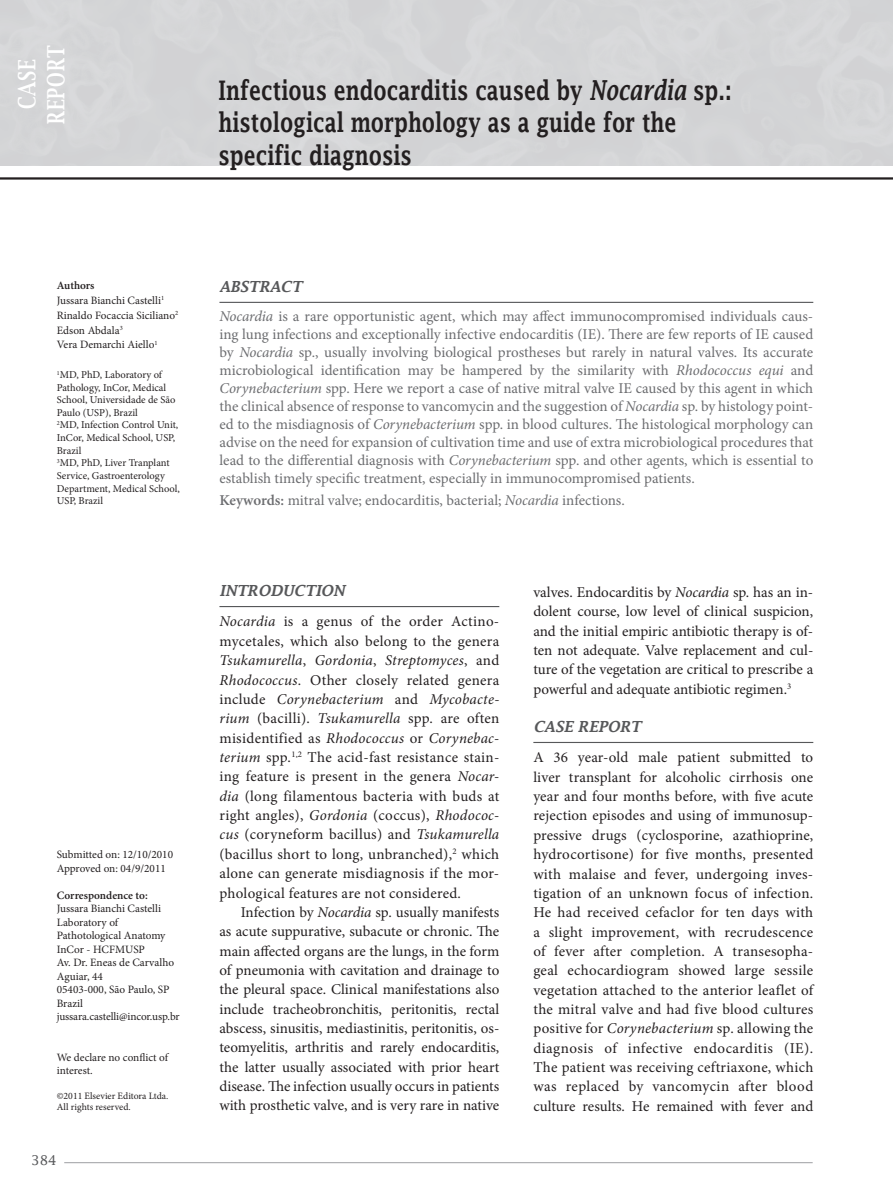
<style>
.page{position:relative;width:893px;height:1192px;background:#fff}
.page>*{position:absolute;margin:0;border:0;box-sizing:border-box;transform-origin:0 0}
.t1{font:600 27px/32.4px "Lucida Fax";color:#231f20;scale:.75 1}
.t2{font:600 24px/28.8px "Lucida Bright";color:#fff;text-align:center;scale:.75 1}
.t3{font:15px/19.4px "Minion Pro";letter-spacing:.01em;color:#231f20;text-align:justify}
.t4{font:15px/18px "Minion Pro";letter-spacing:-.01em;color:#6c6d70;text-align:justify}
.t5{font:italic 600 15px "Lucida Fax";color:#57585a}
.t6{font:13.5px "Lucida Fax";color:#57585a}
.t7{font:11.25px/13.5px "Minion Pro";color:#231f20}
.t8{font:600 11.25px "Minion Pro";color:#231f20}
.t9{font:10.5px/12.6px "Minion Pro";color:#231f20}
.t10{font:9.75px/11.7px "Minion Pro";color:#231f20}
.s1{font-style:italic}
.s2{font-weight:600}
</style>
<div class="page">
<hr style="left:0;top:177px;width:893px;height:3px;background:#231f20">
<hr style="left:64px;top:1162px;width:749px;height:1px;background:#a8a9ad">
<hr style="left:219px;top:302px;width:594px;height:1px;background:#57585a">
<hr style="left:219px;top:606px;width:280px;height:1px;background:#57585a">
<hr style="left:533px;top:742px;width:280px;height:1px;background:#57585a">
<h2 class="t2" style="left:13px;top:124px;width:106px;rotate:-90deg">Case<br>Report</h2>
<h1 class="t1" style="left:219px;top:74px;width:686px">Infectious endocarditis caused by <span class="s1">Nocardia</span> sp.: histological morphology as a guide for the specific diagnosis</h1>
<p class="t7" style="left:57px;top:278px;width:123px;line-height:14.9px"><span class="s2">Authors<br></span>Jussara Bianchi Castelli<sup>1<br></sup>Rinaldo Focaccia Siciliano<sup>2<br></sup>Edson Abdala<sup>3<br></sup>Vera Demarchi Aiello<sup>1</sup></p>
<p class="t9" style="left:57px;top:368px;width:125px"><sup>1</sup>MD, PhD, Laboratory of<br>Pathology, InCor, Medical<br>School, Universidade de São<br>Paulo (USP), Brazil<br><sup>2</sup>MD, Infection Control Unit,<br>InCor, Medical School, USP,<br>Brazil<br><sup>3</sup>MD, PhD, Liver Tranplant<br>Service, Gastroenterology<br>Department, Medical School,<br>USP, Brazil</p>
<p class="t7" style="left:57px;top:848px;width:118px">Submitted on: 12/10/2010<br>Approved on: 04/9/2011</p>
<p class="t8" style="left:57px;top:887px;width:92px">Correspondence to:</p>
<p class="t7" style="left:57px;top:902px;width:124px">Jussara Bianchi Castelli<br>Laboratory of<br>Pathotological Anatomy<br>InCor - HCFMUSP<br>Av. Dr. Eneas de Carvalho<br>Aguiar, 44<br>05403-000, São Paulo, SP<br>Brazil jussara.castelli@incor.usp.br</p>
<p class="t7" style="left:57px;top:1050px;width:114px">We declare no conflict of interest.</p>
<p class="t10" style="left:57px;top:1089px;width:113px">©2011 Elsevier Editora Ltda.<br>All rights reserved.</p>
<p class="t6" style="left:31px;top:1152px;width:27px">384</p>
<p class="t5" style="left:219px;top:278px;width:84px">ABSTRACT</p>
<p class="t4" style="left:219px;top:307px;width:595px"><span class="s1">Nocardia</span> is a rare opportunistic agent, which may affect immunocompromised individuals caus&shy;ing lung infections and exceptionally infective endocarditis (IE). There are few reports of IE caused by <span class="s1">Nocardia</span> sp., usually involving biological prostheses but rarely in natural valves. Its accurate microbiological identification may be hampered by the similarity with <span class="s1">Rhodococcus equi</span> and <span class="s1">Corynebacterium</span> spp. Here we report a case of native mitral valve IE caused by this agent in which the clinical absence of response to vancomycin and the suggestion of <span class="s1">Nocardia</span> sp. by histology point&shy;ed to the misdiagnosis of <span class="s1">Corynebacterium</span> spp. in blood cultures. The histological morphology can advise on the need for expansion of cultivation time and use of extra microbiological procedures that lead to the differential diagnosis with <span class="s1">Corynebacterium</span> spp. and other agents, which is essential to establish timely specific treatment, especially in immunocompromised patients.</p>
<p class="t4" style="left:219px;top:491px;width:407px"><span class="s2">Keywords:</span> mitral valve; endocarditis, bacterial; <span class="s1">Nocardia</span> infections.</p>
<p class="t5" style="left:219px;top:582px;width:127px">INTRODUCTION</p>
<p class="t3" style="left:219px;top:612px;width:281px"><span class="s1">Nocardia</span> is a genus of the order Actino&shy;mycetales, which also belong to the genera <span class="s1">Tsukamurella</span>, <span class="s1">Gordonia</span>, <span class="s1">Streptomyces</span>, and <span class="s1">Rhodococcus</span>. Other closely related genera include <span class="s1">Corynebacterium</span> and <span class="s1">Mycobacte&shy;rium</span> (bacilli). <span class="s1">Tsukamurella</span> spp. are often misidentified as <span class="s1">Rhodococcus</span> or <span class="s1">Corynebac&shy;terium</span> spp.<sup>1,2</sup> The acid-fast resistance stain&shy;ing feature is present in the genera <span class="s1">Nocar&shy;dia</span> (long filamentous bacteria with buds at right angles), <span class="s1">Gordonia</span> (coccus), <span class="s1">Rhodococ&shy;cus</span> (coryneform bacillus) and <span class="s1">Tsukamurella </span>(bacillus short to long, unbranched),<sup>2</sup> which alone can generate misdiagnosis if the mor&shy;phological features are not considered.</p>
<p class="t3" style="left:219px;top:902px;width:281px;text-indent:21px">Infection by <span class="s1">Nocardia</span> sp. usually manifests as acute suppurative, subacute or chronic. The main affected organs are the lungs, in the form of pneumonia with cavitation and drainage to the pleural space. Clinical manifestations also include tracheobronchitis, peritonitis, rectal abscess, sinusitis, mediastinitis, peritonitis, os&shy;teomyelitis, arthritis and rarely endocarditis, the latter usually associated with prior heart disease. The infection usually occurs in patients with prosthetic valve, and is very rare in native</p>
<p class="t3" style="left:533px;top:582px;width:281px">valves. Endocarditis by <span class="s1">Nocardia</span> sp. has an in&shy;dolent course, low level of clinical suspicion, and the initial empiric antibiotic therapy is of&shy;ten not adequate. Valve replacement and cul&shy;ture of the vegetation are critical to prescribe a powerful and adequate antibiotic regimen.<sup>3</sup></p>
<p class="t5" style="left:533px;top:718px;width:109px">CASE REPORT</p>
<p class="t3" style="left:533px;top:748px;width:283px">A 36 year-old male patient submitted to liver transplant for alcoholic cirrhosis one year and four months before, with five acute rejection episodes and using of immunosup&shy;pressive drugs (cyclosporine, azathioprine, hydrocortisone) for five months, presented with malaise and fever, undergoing inves&shy;tigation of an unknown focus of infection.<br>He had received cefaclor for ten days with a slight improvement, with recrudescence of fever after completion. A transesopha&shy;geal echocardiogram showed large sessile vegetation attached to the anterior leaflet of the mitral valve and had five blood cultures positive for <span class="s1">Corynebacterium</span> sp. allowing the diagnosis of infective endocarditis (IE).<br>The patient was receiving ceftriaxone, which was replaced by vancomycin after blood culture results. He remained with fever and</p>
</div>
